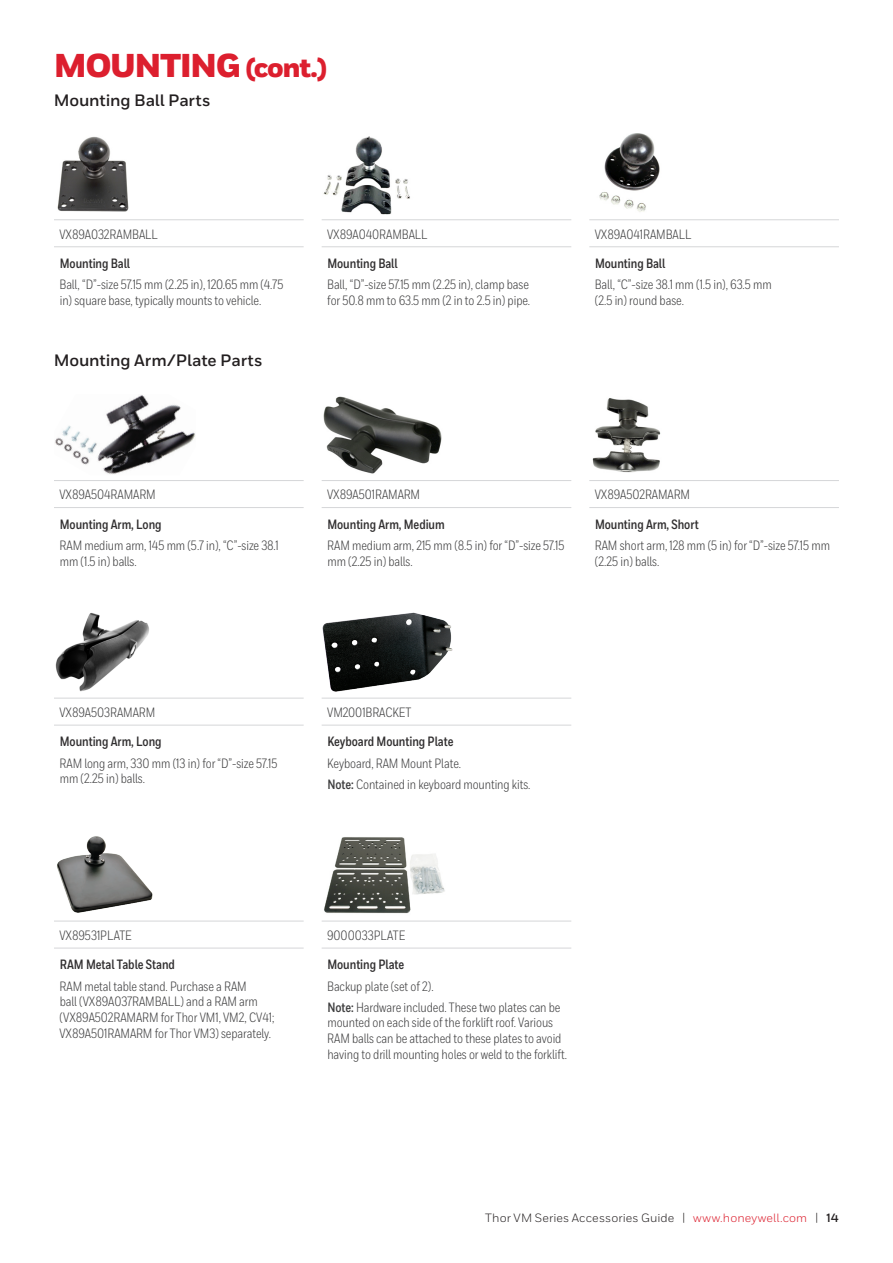
<style>
.page{position:relative;width:893px;height:1263px;background:#fff}
.page>*{position:absolute;margin:0;border:0;box-sizing:border-box;transform-origin:0 0}
.Catalog__Heading_1{font:900 33px "Honeywell Sans";letter-spacing:-.045em;color:#dc1f2e}
.Catalog__Heading_2__11_15{font:700 16.5px "Honeywell Sans";letter-spacing:-.01em;color:#231f20}
.Catalog__Description{font:13.5px/15.8px "Honeywell Cond";letter-spacing:-.005em;color:#3e3e3f}
.Catalog__Product_Name{font:700 13.5px "Honeywell Cond";letter-spacing:-.005em;color:#312f30}
.Catalog__SKU{font:13.5px "Honeywell Cond";letter-spacing:-.005em;color:#3e3e3f}
.t1{font:12px "Honeywell Sans";letter-spacing:.01em;color:#231f20}
.s1{font-size:27px}
.s2{font-weight:700}
.s3{color:#dc1f2e}
</style>
<div class="page">
<hr style="left:54px;top:219px;width:250px;height:1px;background:#d5d6d8">
<hr style="left:322px;top:219px;width:249px;height:1px;background:#d5d6d8">
<hr style="left:589px;top:219px;width:250px;height:1px;background:#d5d6d8">
<hr style="left:54px;top:246px;width:250px;height:1px;background:#d5d6d8">
<hr style="left:322px;top:246px;width:249px;height:1px;background:#d5d6d8">
<hr style="left:589px;top:246px;width:250px;height:1px;background:#d5d6d8">
<img style="left:57px;top:136px;width:72px;height:76px">
<img style="left:323px;top:136px;width:87px;height:78px">
<img style="left:599px;top:133px;width:61px;height:79px">
<hr style="left:54px;top:480px;width:250px;height:1px;background:#d5d6d8">
<hr style="left:322px;top:480px;width:249px;height:1px;background:#d5d6d8">
<hr style="left:589px;top:480px;width:250px;height:1px;background:#d5d6d8">
<hr style="left:54px;top:507px;width:250px;height:1px;background:#d5d6d8">
<hr style="left:322px;top:507px;width:249px;height:1px;background:#d5d6d8">
<hr style="left:589px;top:507px;width:250px;height:1px;background:#d5d6d8">
<img style="left:55px;top:395px;width:140px;height:79px">
<img style="left:323px;top:396px;width:119px;height:78px">
<img style="left:592px;top:398px;width:69px;height:75px">
<hr style="left:54px;top:698px;width:250px;height:1px;background:#d5d6d8">
<hr style="left:322px;top:698px;width:249px;height:1px;background:#d5d6d8">
<hr style="left:54px;top:725px;width:250px;height:1px;background:#d5d6d8">
<hr style="left:322px;top:725px;width:249px;height:1px;background:#d5d6d8">
<img style="left:55px;top:613px;width:94px;height:79px">
<img style="left:322px;top:612px;width:131px;height:80px">
<hr style="left:54px;top:921px;width:250px;height:1px;background:#d5d6d8">
<hr style="left:322px;top:921px;width:249px;height:1px;background:#d5d6d8">
<hr style="left:54px;top:948px;width:250px;height:1px;background:#d5d6d8">
<hr style="left:322px;top:948px;width:249px;height:1px;background:#d5d6d8">
<img style="left:57px;top:836px;width:96px;height:77px">
<img style="left:324px;top:837px;width:121px;height:77px">
<p class="Catalog__Heading_1" style="left:54px;top:45px;width:275px">MOUNTING <span class="s1">(cont.)</span></p>
<p class="Catalog__Heading_2__11_15" style="left:54px;top:91px;width:158px">Mounting Ball Parts</p>
<p class="Catalog__SKU" style="left:60px;top:226px;width:100px">VX89A032RAMBALL</p>
<p class="Catalog__SKU" style="left:327px;top:226px;width:102px">VX89A040RAMBALL</p>
<p class="Catalog__SKU" style="left:595px;top:226px;width:98px">VX89A041RAMBALL</p>
<p class="Catalog__Product_Name" style="left:60px;top:255px;width:72px">Mounting Ball</p>
<p class="Catalog__Description" style="left:60px;top:277px;width:225px">Ball, “D”-size 57.15 mm (2.25 in), 120.65 mm (4.75 in) square base, typically mounts to vehicle.</p>
<p class="Catalog__Product_Name" style="left:595px;top:255px;width:72px">Mounting Ball</p>
<p class="Catalog__Description" style="left:595px;top:277px;width:178px">Ball, “C”-size 38.1 mm (1.5 in), 63.5 mm (2.5 in) round base.</p>
<p class="Catalog__Product_Name" style="left:327px;top:255px;width:72px">Mounting Ball</p>
<p class="Catalog__Description" style="left:327px;top:277px;width:204px">Ball, “D”-size 57.15 mm (2.25 in), clamp base for 50.8 mm to 63.5 mm (2 in to 2.5 in) pipe.</p>
<p class="Catalog__Heading_2__11_15" style="left:54px;top:350px;width:210px">Mounting Arm/Plate Parts</p>
<p class="Catalog__SKU" style="left:60px;top:487px;width:98px">VX89A504RAMARM</p>
<p class="Catalog__SKU" style="left:327px;top:487px;width:95px">VX89A501RAMARM</p>
<p class="Catalog__SKU" style="left:595px;top:487px;width:97px">VX89A502RAMARM</p>
<p class="Catalog__Product_Name" style="left:60px;top:516px;width:103px">Mounting Arm, Long</p>
<p class="Catalog__Description" style="left:60px;top:537px;width:221px">RAM medium arm, 145 mm (5.7 in), “C”-size 38.1 mm (1.5 in) balls.</p>
<p class="Catalog__Product_Name" style="left:595px;top:516px;width:105px">Mounting Arm, Short</p>
<p class="Catalog__Description" style="left:595px;top:537px;width:237px">RAM short arm, 128 mm (5 in) for “D”-size 57.15 mm (2.25 in) balls.</p>
<p class="Catalog__Product_Name" style="left:327px;top:516px;width:119px">Mounting Arm, Medium</p>
<p class="Catalog__Description" style="left:327px;top:537px;width:239px">RAM medium arm, 215 mm (8.5 in) for “D”-size 57.15 mm (2.25 in) balls.</p>
<p class="Catalog__SKU" style="left:60px;top:704px;width:97px">VX89A503RAMARM</p>
<p class="Catalog__SKU" style="left:327px;top:704px;width:86px">VM2001BRACKET</p>
<p class="Catalog__Product_Name" style="left:60px;top:733px;width:103px">Mounting Arm, Long</p>
<p class="Catalog__Description" style="left:60px;top:755px;width:219px">RAM long arm, 330 mm (13 in) for “D”-size 57.15 mm (2.25 in) balls.</p>
<p class="Catalog__Product_Name" style="left:327px;top:733px;width:128px">Keyboard Mounting Plate</p>
<p class="Catalog__Description" style="left:327px;top:755px;width:135px">Keyboard, RAM Mount Plate.</p>
<p class="Catalog__Description" style="left:327px;top:776px;width:205px"><span class="s2">Note:</span> Contained in keyboard mounting kits.</p>
<p class="Catalog__SKU" style="left:60px;top:927px;width:74px">VX89531PLATE</p>
<p class="Catalog__SKU" style="left:327px;top:927px;width:80px">9000033PLATE</p>
<p class="Catalog__Product_Name" style="left:60px;top:956px;width:117px">RAM Metal Table Stand</p>
<p class="Catalog__Description" style="left:60px;top:978px;width:216px">RAM metal table stand. Purchase a RAM<br>ball (VX89A037RAMBALL) and a RAM arm (VX89A502RAMARM for Thor VM1, VM2, CV41; VX89A501RAMARM for Thor VM3) separately.</p>
<p class="Catalog__Product_Name" style="left:327px;top:956px;width:78px">Mounting Plate</p>
<p class="Catalog__Description" style="left:327px;top:978px;width:108px">Backup plate (set of 2).</p>
<p class="Catalog__Description" style="left:327px;top:999px;width:241px"><span class="s2">Note:</span> Hardware included. These two plates can be mounted on each side of the forklift roof. Various RAM balls can be attached to these plates to avoid having to drill mounting holes or weld to the forklift.</p>
<p class="t1" style="left:485px;top:1211px;width:355px">Thor VM Series Accessories Guide | <span class="s3">www.honeywell.com</span> | <span class="s2">14</span></p>
</div>
